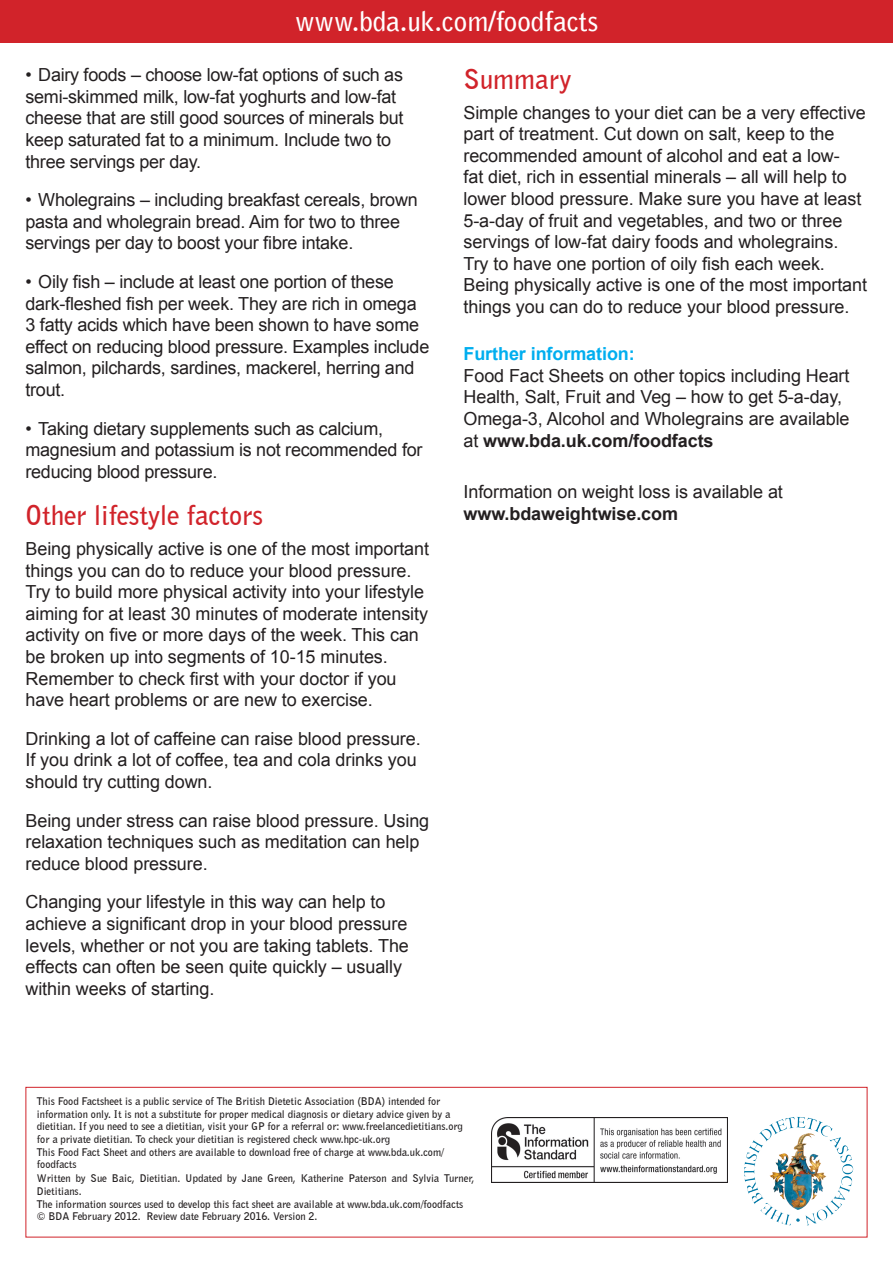
<style>
.page{position:relative;width:893px;height:1263px;background:#fff}
.page>*{position:absolute;margin:0;border:0;box-sizing:border-box;transform-origin:0 0}
.Subhead_18PT{font:700 27px "Bell Gothic BT";letter-spacing:-.005em;color:#d1232a}
.Top_header_-_reverse{font:700 27px "Bell Gothic";color:#fff}
.Body{font:18px/21.6px "Arial";letter-spacing:-.005em;color:#231f20}
.Further_Information{font:18px/21.6px "Arial";letter-spacing:-.005em;color:#231f20}
.t1{font:700 10.5px/12.6px "Bell Gothic BT";color:#231f20}
.s1{font-weight:700;color:#00aeef}
.s2{font-weight:700}
</style>
<div class="page">
<div style="left:0;top:0;width:893px;height:43px;background:#d1232a"></div>
<div style="left:26px;top:1087px;width:841px;height:150px;border:1px solid #d1232a"></div>
<img style="left:775px;top:1117px;width:42px;height:15px">
<img style="left:491px;top:1117px;width:236px;height:65px">
<p class="Top_header_-_reverse" style="left:295px;top:5px;width:305px">www.bda.uk.com/foodfacts</p>
<p class="Body" style="left:26px;top:64px;width:379px">• Dairy foods – choose low-fat options of such as semi-skimmed milk, low-fat yoghurts and low-fat cheese that are still good sources of minerals but keep saturated fat to a minimum. Include two to three servings per day.</p>
<p class="Body" style="left:26px;top:189px;width:394px">• Wholegrains – including breakfast cereals, brown pasta and wholegrain bread. Aim for two to three servings per day to boost your fibre intake.</p>
<p class="Body" style="left:26px;top:271px;width:405px">• Oily fish – include at least one portion of these dark-fleshed fish per week. They are rich in omega 3 fatty acids which have been shown to have some effect on reducing blood pressure. Examples include salmon, pilchards, sardines, mackerel, herring and trout.</p>
<p class="Body" style="left:26px;top:418px;width:399px">• Taking dietary supplements such as calcium, magnesium and potassium is not recommended for reducing blood pressure.</p>
<p class="Subhead_18PT" style="left:26px;top:497px;width:239px">Other lifestyle factors</p>
<p class="Body" style="left:26px;top:538px;width:405px">Being physically active is one of the most important things you can do to reduce your blood pressure.<br>Try to build more physical activity into your lifestyle aiming for at least 30 minutes of moderate intensity activity on five or more days of the week. This can be broken up into segments of 10-15 minutes.<br>Remember to check first with your doctor if you have heart problems or are new to exercise.</p>
<p class="Body" style="left:26px;top:728px;width:397px">Drinking a lot of caffeine can raise blood pressure.<br>If you drink a lot of coffee, tea and cola drinks you should try cutting down.</p>
<p class="Body" style="left:26px;top:810px;width:405px">Being under stress can raise blood pressure. Using relaxation techniques such as meditation can help reduce blood pressure.</p>
<p class="Body" style="left:26px;top:891px;width:385px">Changing your lifestyle in this way can help to achieve a significant drop in your blood pressure levels, whether or not you are taking tablets. The effects can often be seen quite quickly – usually within weeks of starting.</p>
<p class="Subhead_18PT" style="left:463px;top:61px;width:109px">Summary</p>
<p class="Body" style="left:463px;top:102px;width:405px">Simple changes to your diet can be a very effective part of treatment. Cut down on salt, keep to the recommended amount of alcohol and eat a low-<br>fat diet, rich in essential minerals – all will help to lower blood pressure. Make sure you have at least 5-a-day of fruit and vegetables, and two or three servings of low-fat dairy foods and wholegrains.<br>Try to have one portion of oily fish each week.<br>Being physically active is one of the most important things you can do to reduce your blood pressure.</p>
<p class="Further_Information" style="left:463px;top:343px;width:388px"><span class="s1">Further information:<br></span>Food Fact Sheets on other topics including Heart Health, Salt, Fruit and Veg – how to get 5-a-day, Omega-3, Alcohol and Wholegrains are available at <span class="s2">www.bda.uk.com/foodfacts</span></p>
<p class="Body" style="left:463px;top:481px;width:321px">Information on weight loss is available at <span class="s2">www.bdaweightwise.com</span></p>
<p class="t1" style="left:37px;top:1095px;width:427px">This Food Factsheet is a public service of The British Dietetic Association (BDA) intended for information only. It is not a substitute for proper medical diagnosis or dietary advice given by a dietitian. If you need to see a dietitian, visit your GP for a referral or: www.freelancedietitians.org for a private dietitian. To check your dietitian is registered check www.hpc-uk.org</p>
<p class="t1" style="left:37px;top:1145px;width:409px">This Food Fact Sheet and others are available to download free of charge at www.bda.uk.com/ foodfacts</p>
<p class="t1" style="left:37px;top:1171px;width:439px;line-height:13.5px">Written by Sue Baic, Dietitian. Updated by Jane Green, Katherine Paterson and Sylvia Turner,<br>Dietitians.</p>
<p class="t1" style="left:37px;top:1197px;width:428px">The information sources used to develop this fact sheet are available at www.bda.uk.com/foodfacts</p>
<p class="t1" style="left:37px;top:1210px;width:282px">© BDA February 2012. Review date February 2016. Version 2.</p>
</div>
